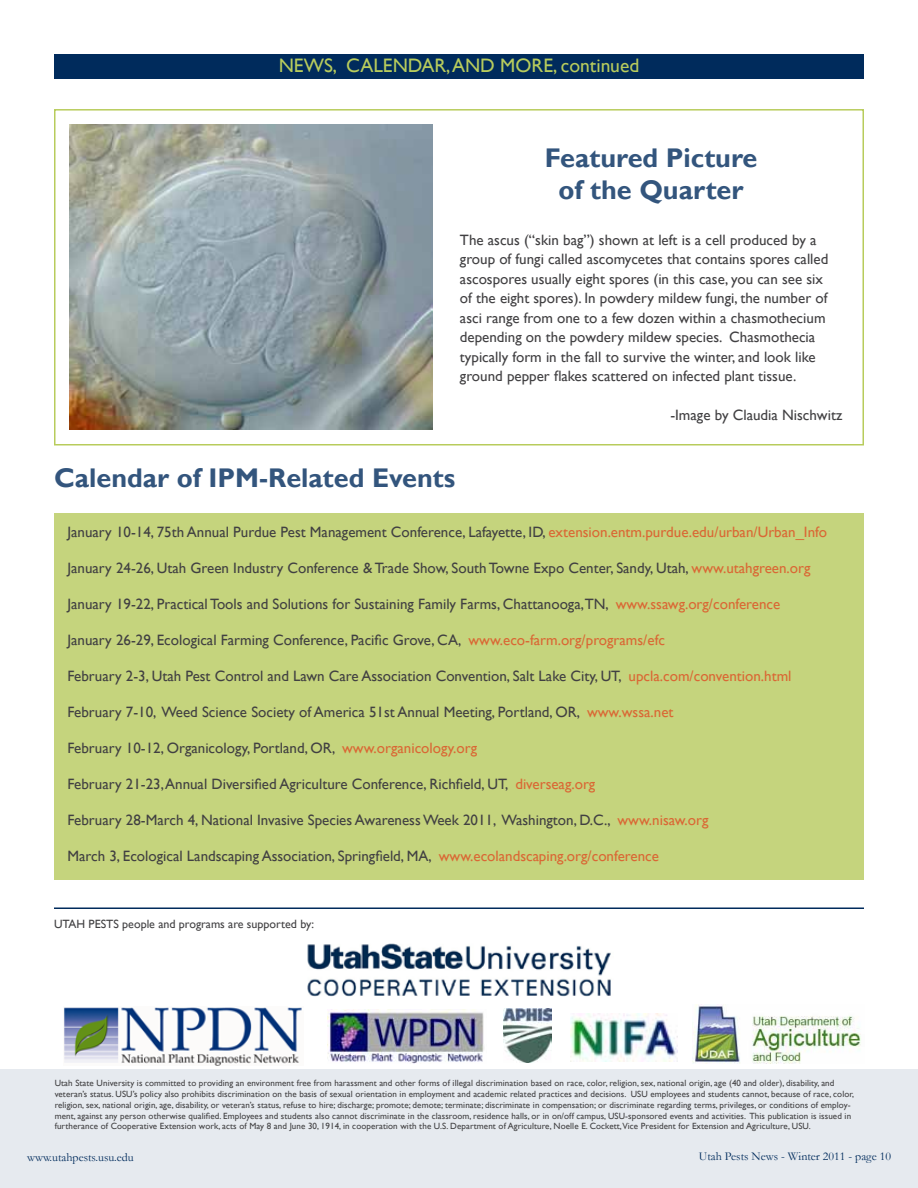
<style>
.page{position:relative;width:918px;height:1188px;background:#fff}
.page>*{position:absolute;margin:0;border:0;box-sizing:border-box;transform-origin:0 0}
.t1{font:700 27px/32.4px "Gill Sans";color:#33557d;text-align:center}
.t2{font:19.5px "Gill Sans";color:#b8cc5c}
.t3{font:15px/19.5px "Gill Sans";color:#414042}
.t4{font:12px "Garamond";color:#002b5c}
.t5{font:12px "Gill Sans";color:#414042}
.t6{font:9px/10.8px "Gill Sans";letter-spacing:.01em;color:#414042}
.s1{color:#da6734}
</style>
<div class="page">
<div style="left:54px;top:513px;width:810px;height:366px;background:#c5d47d"></div>
<div style="left:54px;top:109px;width:810px;height:337px;border:2px solid #b8cc5c"></div>
<div style="left:54px;top:54px;width:810px;height:24px;background:#002b5c"></div>
<div style="left:0;top:1069px;width:918px;height:119px;background:#e6eaef"></div>
<hr style="left:54px;top:908px;width:810px;height:1px;background:#002b5c">
<img style="left:64px;top:1007px;width:238px;height:59px">
<img style="left:328px;top:1010px;width:156px;height:54px">
<img style="left:503px;top:1009px;width:48px;height:54px">
<img style="left:692px;top:1004px;width:169px;height:59px">
<img style="left:307px;top:943px;width:304px;height:54px">
<img style="left:571px;top:1014px;width:106px;height:48px">
<img style="left:69px;top:124px;width:364px;height:305px">
<h2 class="t2" style="left:279px;top:54px;width:29px">News</h2>
<h2 class="t2" style="left:333px;top:54px;width:41px">, Calendar</h2>
<h2 class="t2" style="left:446px;top:54px;width:21px">, and</h2>
<h2 class="t2" style="left:500px;top:54px;width:29px">More</h2>
<h2 class="t2" style="left:553px;top:54px;width:88px">, continued</h2>
<h1 class="t1" style="left:545px;top:142px;width:214px">Featured Picture of the Quarter</h1>
<p class="t3" style="left:460px;top:230px;width:370px">The ascus (“skin bag”) shown at left is a cell produced by a group of fungi called ascomycetes that contains spores called ascospores usually eight spores (in this case, you can see six of the eight spores). In powdery mildew fungi, the number of asci range from one to a few dozen within a chasmothecium depending on the powdery mildew species. Chasmothecia typically form in the fall to survive the winter, and look like ground pepper flakes scattered on infected plant tissue.</p>
<p class="t3" style="left:670px;top:406px;width:173px">-Image by Claudia Nischwitz</p>
<h1 class="t1" style="left:54px;top:463px;width:403px">Calendar of IPM-Related Events</h1>
<p class="t3" style="left:68px;top:522px;width:761px">January 10-14, 75th Annual Purdue Pest Management Conference, Lafayette, ID, <span class="s1">extension.entm.purdue.edu/urban/Urban_Info</span></p>
<p class="t3" style="left:68px;top:558px;width:745px">January 24-26, Utah Green Industry Conference &amp; Trade Show, South Towne Expo Center, Sandy, Utah, <span class="s1">www.utahgreen.org</span></p>
<p class="t3" style="left:68px;top:594px;width:714px">January 19-22, Practical Tools and Solutions for Sustaining Family Farms, Chattanooga,TN, <span class="s1">www.ssawg.org/conference</span></p>
<p class="t3" style="left:68px;top:630px;width:599px">January 26-29, Ecological Farming Conference, Pacific Grove, CA, <span class="s1">www.eco-farm.org/programs/efc</span></p>
<p class="t3" style="left:68px;top:666px;width:726px">February 2-3, Utah Pest Control and Lawn Care Association Convention, Salt Lake City, UT, <span class="s1">upcla.com/convention.html</span></p>
<p class="t3" style="left:68px;top:702px;width:608px">February 7-10, Weed Science Society of America 51st Annual Meeting, Portland, OR, <span class="s1">www.wssa.net</span></p>
<p class="t3" style="left:68px;top:738px;width:411px">February 10-12, Organicology, Portland, OR, <span class="s1">www.organicology.org</span></p>
<p class="t3" style="left:68px;top:774px;width:529px">February 21-23, Annual Diversified Agriculture Conference, Richfield, UT, <span class="s1">diverseag.org</span></p>
<p class="t3" style="left:68px;top:810px;width:642px">February 28-March 4, National Invasive Species Awareness Week 2011, Washington, D.C., <span class="s1">www.nisaw.org</span></p>
<p class="t3" style="left:68px;top:846px;width:593px">March 3, Ecological Landscaping Association, Springfield, MA, <span class="s1">www.ecolandscaping.org/conference</span></p>
<p class="t5" style="left:54px;top:917px;width:262px">UTAH PESTS people and programs are supported by:</p>
<p class="t6" style="left:55px;top:1078px;width:801px">Utah State University is committed to providing an environment free from harassment and other forms of illegal discrimination based on race, color, religion, sex, national origin, age (40 and older), disability, and veteran’s status. USU’s policy also prohibits discrimination on the basis of sexual orientation in employment and academic related practices and decisions. USU employees and students cannot, because of race, color, religion, sex, national origin, age, disability, or veteran’s status, refuse to hire; discharge; promote; demote; terminate; discriminate in compensation; or discriminate regarding terms, privileges, or conditions of employ&shy;ment, against any person otherwise qualified. Employees and students also cannot discriminate in the classroom, residence halls, or in on/off campus, USU-sponsored events and activities. This publication is issued in furtherance of Cooperative Extension work, acts of May 8 and June 30, 1914, in cooperation with the U.S. Department of Agriculture, Noelle E. Cockett,Vice President for Extension and Agriculture, USU.</p>
<p class="t4" style="left:27px;top:1149px;width:108px">www.utahpests.usu.edu</p>
<p class="t4" style="left:699px;top:1148px;width:194px">Utah Pests News - Winter 2011 - page 10</p>
</div>
